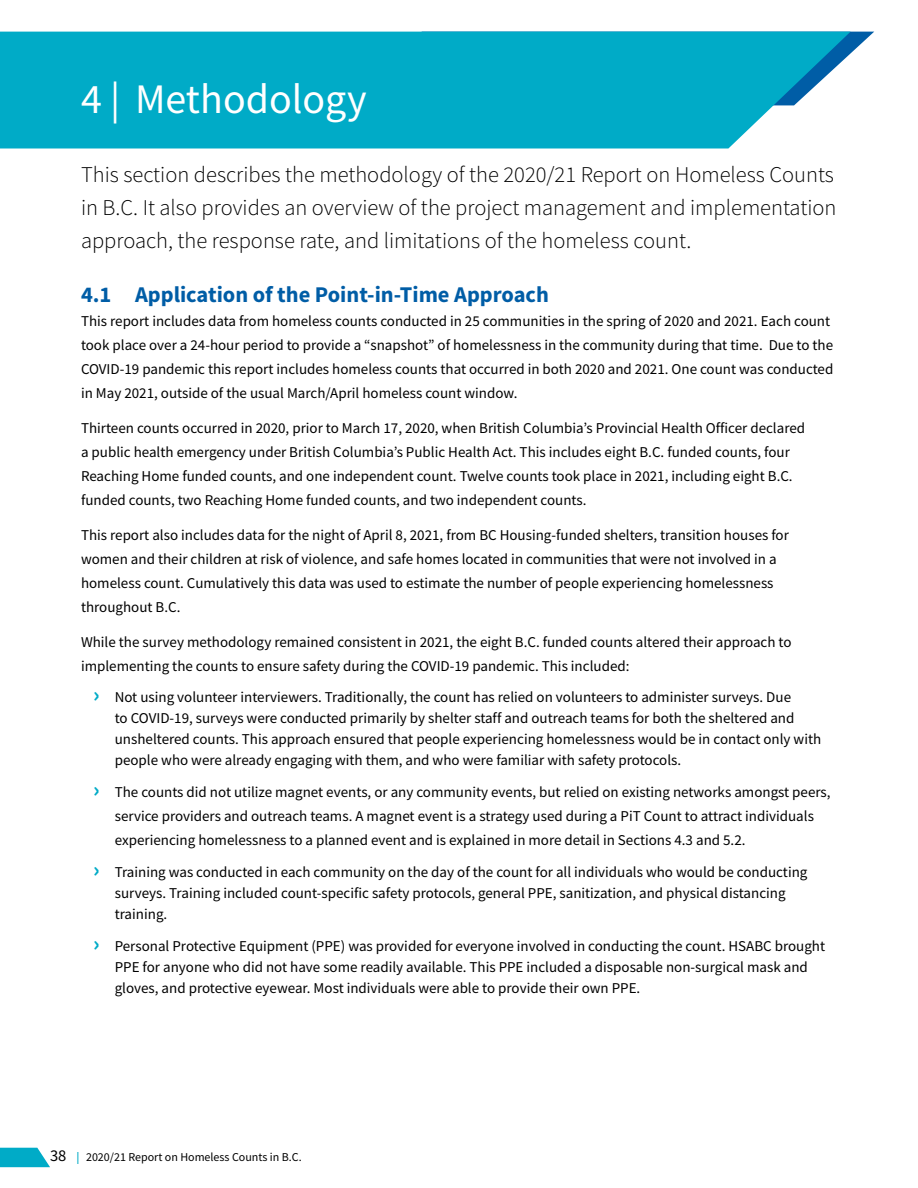
<style>
.page{position:relative;width:918px;height:1188px;background:#fff}
.page>*{position:absolute;margin:0;border:0;box-sizing:border-box;transform-origin:0 0}
.t1{font:42px "Source Sans Pro";color:#fff}
.Intro{font:300 22.5px/33px "Source Sans Pro";color:#000;text-align:justify}
.t2{font:700 22.5px "Source Sans Pro";color:#005da6}
.Body{font:15px/24px "Source Sans Pro";color:#000}
.t3{font:12px "Source Sans Pro";color:#000}
.s1{font-weight:700;font-size:22.5px;color:#00abc7}
.s2{font-size:16.5px}
.s3{font-weight:600;color:#00abc7}
</style>
<div class="page">
<svg style="left:851px;top:32px;width:23px;height:21px"></svg>
<svg style="left:0;top:32px;width:851px;height:116px;background:#0eaec9"></svg>
<svg style="left:0;top:1148px;width:50px;height:19px"></svg>
<h1 class="t1" style="left:81px;top:72px;width:287px">4 | Methodology</h1>
<p class="Intro" style="left:81px;top:158px;width:757px">This section describes the methodology of the 2020/21 Report on Homeless Counts in B.C. It also provides an overview of the project management and implementation approach, the response rate, and limitations of the homeless count.</p>
<h2 class="t2" style="left:81px;top:279px;width:469px">4.1 Application of the Point-in-Time Approach</h2>
<p class="Body" style="left:81px;top:309px;width:754px">This report includes data from homeless counts conducted in 25 communities in the spring of 2020 and 2021. Each count took place over a 24-hour period to provide a “snapshot” of homelessness in the community during that time. Due to the COVID-19 pandemic this report includes homeless counts that occurred in both 2020 and 2021. One count was conducted in May 2021, outside of the usual March/April homeless count window.</p>
<p class="Body" style="left:81px;top:416px;width:726px">Thirteen counts occurred in 2020, prior to March 17, 2020, when British Columbia’s Provincial Health Officer declared a public health emergency under British Columbia’s Public Health Act. This includes eight B.C. funded counts, four Reaching Home funded counts, and one independent count. Twelve counts took place in 2021, including eight B.C. funded counts, two Reaching Home funded counts, and two independent counts.</p>
<p class="Body" style="left:81px;top:523px;width:709px">This report also includes data for the night of April 8, 2021, from BC Housing-funded shelters, transition houses for women and their children at risk of violence, and safe homes located in communities that were not involved in a homeless count. Cumulatively this data was used to estimate the number of people experiencing homelessness throughout B.C.</p>
<p class="Body" style="left:81px;top:629px;width:712px">While the survey methodology remained consistent in 2021, the eight B.C. funded counts altered their approach to implementing the counts to ensure safety during the COVID-19 pandemic. This included:</p>
<p class="Body" style="left:115px;top:687px;width:708px;line-height:21px;text-indent:-22px"><span class="s1">›</span> Not using volunteer interviewers. Traditionally, the count has relied on volunteers to administer surveys. Due<br>to COVID-19, surveys were conducted primarily by shelter staff and outreach teams for both the sheltered and unsheltered counts. This approach ensured that people experiencing homelessness would be in contact only with people who were already engaging with them, and who were familiar with safety protocols.</p>
<p class="Body" style="left:115px;top:780px;width:717px;text-indent:-22px"><span class="s1">›</span> The counts did not utilize magnet events, or any community events, but relied on existing networks amongst peers, service providers and outreach teams. A magnet event is a strategy used during a PiT Count to attract individuals experiencing homelessness to a planned event and is explained in more detail in Sections 4.3 and 5.2.</p>
<p class="Body" style="left:115px;top:861px;width:694px;line-height:21px;text-indent:-22px"><span class="s1">›</span> Training was conducted in each community on the day of the count for all individuals who would be conducting surveys. Training included count-specific safety protocols, general PPE, sanitization, and physical distancing training.</p>
<p class="Body" style="left:115px;top:935px;width:712px;line-height:21px;text-indent:-22px"><span class="s1">›</span> Personal Protective Equipment (PPE) was provided for everyone involved in conducting the count. HSABC brought<br>PPE for anyone who did not have some readily available. This PPE included a disposable non-surgical mask and gloves, and protective eyewear. Most individuals were able to provide their own PPE.</p>
<p class="t3" style="left:50px;top:1149px;width:253px"><span class="s2">38</span> <span class="s3">|</span> 2020/21 Report on Homeless Counts in B.C.</p>
</div>
